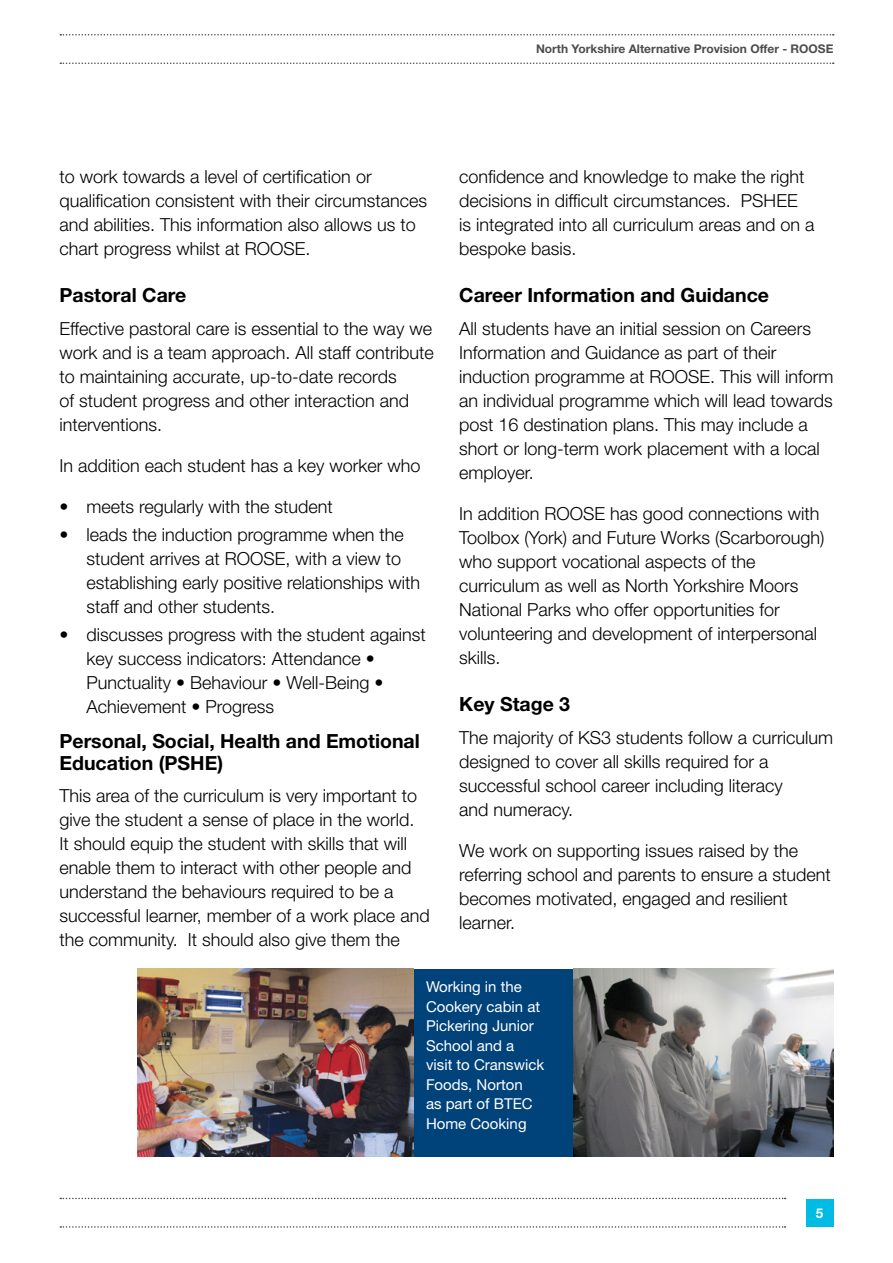
<style>
.page{position:relative;width:893px;height:1263px;background:#fff}
.page>*{position:absolute;margin:0;border:0;box-sizing:border-box;transform-origin:0 0}
.Sub_heading{font:700 19.5px/21.8px "Helvetica Neue LT Std";color:#000}
.Body{font:300 18px/24px "Helvetica Neue LT Std";color:#000}
.blue_caption_boxes{font:15px/19.5px "Helvetica Neue LT Std";color:#fff}
.t1{font:700 13.5px "Helvetica Neue LT Std";color:#fff}
.t2{font:700 12px "Helvetica Neue LT Std";color:#4d4d4f}
</style>
<div class="page">
<div style="left:413px;top:969px;width:160px;height:188px;background:#00437b"></div>
<img style="left:138px;top:969px;width:275px;height:188px">
<img style="left:573px;top:969px;width:260px;height:188px">
<div style="left:806px;top:1199px;width:27px;height:27px;background:#00bce4"></div>
<svg style="left:60px;top:1198px;width:725px;height:1px"></svg>
<svg style="left:60px;top:1226px;width:725px;height:2px"></svg>
<svg style="left:60px;top:63px;width:774px;height:1px"></svg>
<svg style="left:60px;top:34px;width:774px;height:2px"></svg>
<p class="t2" style="left:536px;top:42px;width:299px">North Yorkshire Alternative Provision Offer - ROOSE</p>
<p class="Body" style="left:60px;top:164px;width:369px">to work towards a level of certification or qualification consistent with their circumstances and abilities. This information also allows us to chart progress whilst at ROOSE.</p>
<p class="Sub_heading" style="left:60px;top:284px;width:128px">Pastoral Care</p>
<p class="Body" style="left:60px;top:316px;width:376px">Effective pastoral care is essential to the way we work and is a team approach. All staff contribute to maintaining accurate, up-to-date records<br>of student progress and other interaction and interventions.</p>
<p class="Body" style="left:60px;top:453px;width:363px">In addition each student has a key worker who</p>
<p class="Body" style="left:60px;top:494px;width:275px">• meets regularly with the student</p>
<p class="Body" style="left:87px;top:522px;width:335px;text-indent:-27px">• leads the induction programme when the student arrives at ROOSE, with a view to establishing early positive relationships with staff and other students.</p>
<p class="Body" style="left:87px;top:622px;width:341px;text-indent:-27px">• discusses progress with the student against key success indicators: Attendance • Punctuality • Behaviour • Well-Being • Achievement • Progress</p>
<p class="Sub_heading" style="left:60px;top:729px;width:362px">Personal, Social, Health and Emotional<br>Education (PSHE)</p>
<p class="Body" style="left:60px;top:783px;width:372px">This area of the curriculum is very important to give the student a sense of place in the world.<br>It should equip the student with skills that will enable them to interact with other people and understand the behaviours required to be a successful learner, member of a work place and the community. It should also give them the</p>
<p class="Body" style="left:459px;top:164px;width:357px">confidence and knowledge to make the right decisions in difficult circumstances. PSHEE<br>is integrated into all curriculum areas and on a bespoke basis.</p>
<p class="Sub_heading" style="left:459px;top:284px;width:311px">Career Information and Guidance</p>
<p class="Body" style="left:459px;top:316px;width:376px">All students have an initial session on Careers Information and Guidance as part of their induction programme at ROOSE. This will inform an individual programme which will lead towards post 16 destination plans. This may include a short or long-term work placement with a local employer.</p>
<p class="Body" style="left:459px;top:501px;width:367px">In addition ROOSE has good connections with Toolbox (York) and Future Works (Scarborough) who support vocational aspects of the curriculum as well as North Yorkshire Moors National Parks who offer opportunities for volunteering and development of interpersonal skills.</p>
<p class="Sub_heading" style="left:459px;top:693px;width:112px">Key Stage 3</p>
<p class="Body" style="left:459px;top:725px;width:375px">The majority of KS3 students follow a curriculum designed to cover all skills required for a successful school career including literacy<br>and numeracy.</p>
<p class="Body" style="left:459px;top:838px;width:373px">We work on supporting issues raised by the referring school and parents to ensure a student becomes motivated, engaged and resilient learner.</p>
<p class="blue_caption_boxes" style="left:426px;top:977px;width:120px">Working in the<br>Cookery cabin at<br>Pickering Junior<br>School and a visit to Cranswick<br>Foods, Norton<br>as part of BTEC<br>Home Cooking</p>
<p class="t1" style="left:816px;top:1204px;width:9px">5</p>
</div>
